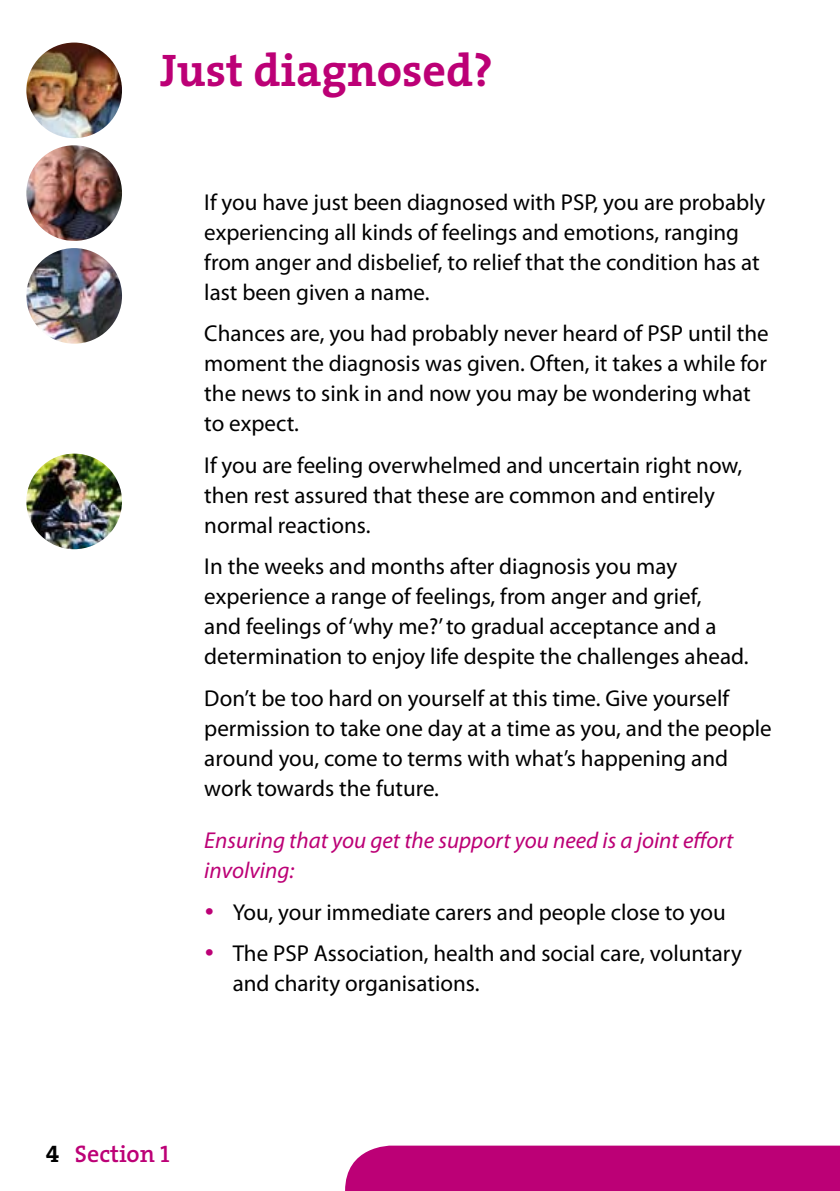
<style>
.page{position:relative;width:840px;height:1191px;background:#fff}
.page>*{position:absolute;margin:0;border:0;box-sizing:border-box;transform-origin:0 0}
.t1{font:700 46px "The Serif";color:#bc0076}
.t2{font:600 24px "The Serif";color:#bc0076}
.t3{font:23px/30px "Myriad Pro";color:#000}
.t4{font:italic 23px/30px "Myriad Pro";color:#bc0076}
.s1{color:#bc0076}
.s2{font-family:"The Serif Bold Caps";font-weight:400;color:#000}
.s3{font-family:"The Serif Semi Bold Caps";font-weight:400}
</style>
<div class="page">
<div style="left:345px;top:1145px;width:495px;height:46px;background:#bc0076"></div>
<img style="left:26px;top:43px;width:96px;height:95px;border-radius:48px">
<img style="left:26px;top:145px;width:96px;height:96px;border-radius:48px">
<img style="left:26px;top:248px;width:96px;height:96px;border-radius:48px">
<img style="left:26px;top:453px;width:96px;height:96px;border-radius:48px">
<h1 class="t1" style="left:160px;top:32px;width:334px">Just diagnosed?</h1>
<p class="t3" style="left:204px;top:187px;width:562px">If you have just been diagnosed with PSP, you are probably experiencing all kinds of feelings and emotions, ranging from anger and disbelief, to relief that the condition has at last been given a name.</p>
<p class="t3" style="left:204px;top:318px;width:565px">Chances are, you had probably never heard of PSP until the moment the diagnosis was given. Often, it takes a while for the news to sink in and now you may be wondering what to expect.</p>
<p class="t3" style="left:204px;top:450px;width:539px">If you are feeling overwhelmed and uncertain right now, then rest assured that these are common and entirely normal reactions.</p>
<p class="t3" style="left:204px;top:551px;width:545px">In the weeks and months after diagnosis you may experience a range of feelings, from anger and grief,<br>and feelings of ‘why me?’ to gradual acceptance and a determination to enjoy life despite the challenges ahead.</p>
<p class="t3" style="left:204px;top:682px;width:568px">Don’t be too hard on yourself at this time. Give yourself permission to take one day at a time as you, and the people around you, come to terms with what’s happening and work towards the future.</p>
<p class="t4" style="left:204px;top:825px;width:530px">Ensuring that you get the support you need is a joint effort involving:</p>
<p class="t3" style="left:204px;top:896px;width:522px"><span class="s1">•</span> You, your immediate carers and people close to you</p>
<p class="t3" style="left:232px;top:937px;width:510px;text-indent:-28px"><span class="s1">•</span> The PSP Association, health and social care, voluntary and charity organisations.</p>
<p class="t2" style="left:46px;top:1133px;width:125px"><span class="s2">4</span> Section <span class="s3">1</span></p>
</div>
